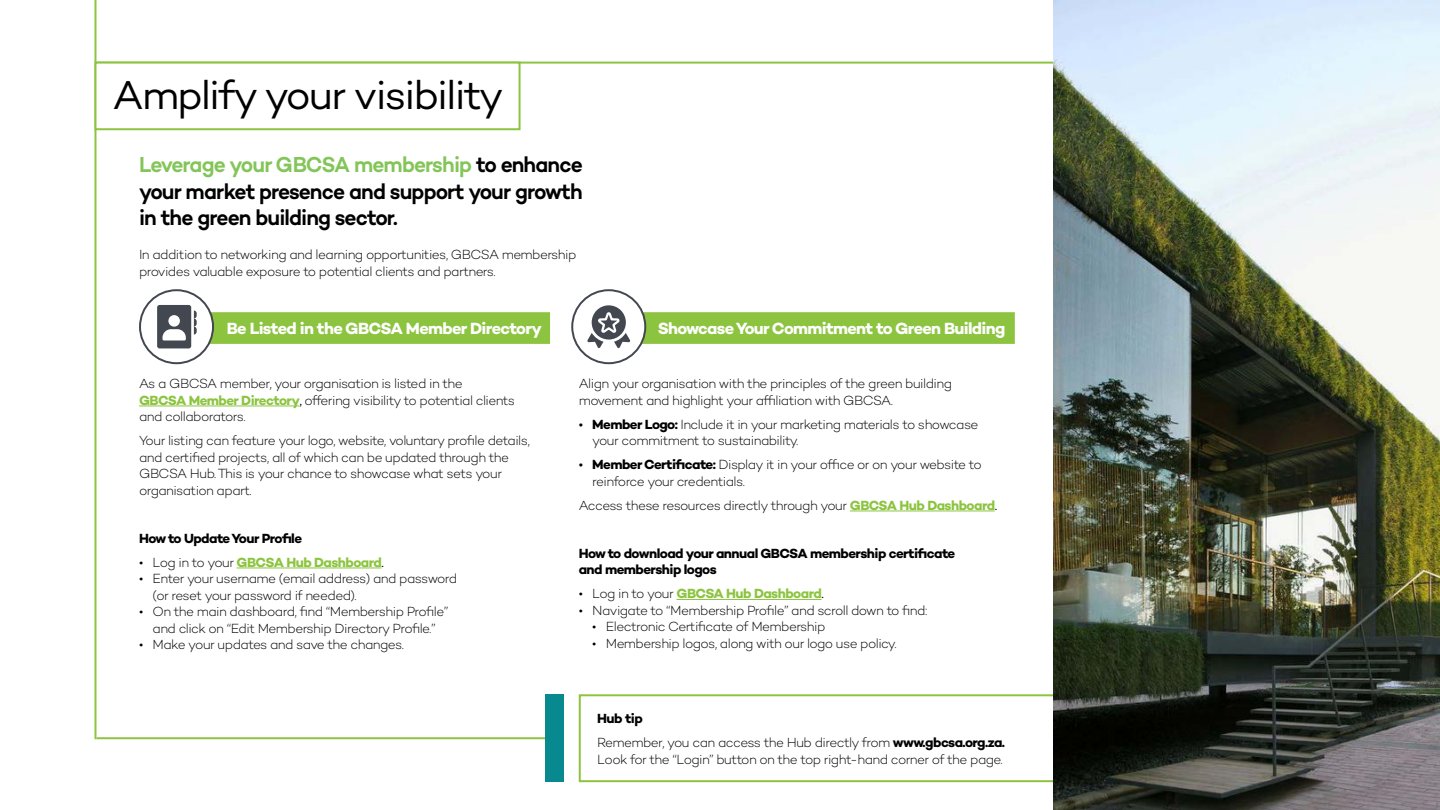
<style>
.page{position:relative;width:1440px;height:810px;background:#fff}
.page>*{position:absolute;margin:0;border:0;box-sizing:border-box;transform-origin:0 0}
.t1{font:41.1px "Campton";letter-spacing:-.04em;color:#000}
.t2{font:600 22.05px/26.5px "Campton";letter-spacing:-.04em;color:#000;text-align:justify;scale:.96 1}
.t3{font:700 16.5px "Campton";letter-spacing:-.04em;color:#fff}
.t4{font:300 13.5px/16.5px "Campton";letter-spacing:-.04em;color:#000}
.t5{font:700 13.5px/16.5px "Campton";letter-spacing:-.04em;color:#000}
.t6{font:700 13.5px "Campton";letter-spacing:-.04em;color:#8cc440}
.s1{color:#83c558}
.s2{font-weight:700;color:#8cc440}
.s3{font-weight:400}
.s4{font-weight:300;color:#000}
.s5{font-weight:400;color:#000}
.s6{font-weight:700}
</style>
<div class="page">
<hr style="left:96px;top:62px;width:995px;height:2px;background:#8cc440">
<hr style="left:95px;top:0;width:1px;height:739px;background:#8cc440">
<div style="left:95px;top:62px;width:426px;height:68px;border:2px solid #8cc440"></div>
<div style="left:579px;top:694px;width:512px;height:88px;border:2px solid #8cc440"></div>
<hr style="left:139px;top:406px;width:160px;height:1px;background:#8cc440">
<hr style="left:237px;top:568px;width:145px;height:1px;background:#8cc440">
<hr style="left:850px;top:511px;width:145px;height:1px;background:#8cc440">
<hr style="left:677px;top:599px;width:144px;height:1px;background:#8cc440">
<hr style="left:96px;top:737px;width:454px;height:2px;background:#8cc440">
<div style="left:209px;top:313px;width:340px;height:30px;background:#8cc440"></div>
<div style="left:208px;top:312px;width:342px;height:32px;border:2px solid #8cc440"></div>
<div style="left:640px;top:313px;width:374px;height:30px;background:#8cc440"></div>
<div style="left:639px;top:312px;width:376px;height:32px;border:2px solid #8cc440"></div>
<div style="left:140px;top:290px;width:73px;height:73px;background:#fff;border-radius:50%"></div>
<div style="left:139px;top:289px;width:75px;height:75px;border:2px solid #434750;border-radius:50%"></div>
<svg style="left:157px;top:305px;width:40px;height:43px"></svg>
<div style="left:572px;top:290px;width:73px;height:73px;background:#fff;border-radius:50%"></div>
<div style="left:571px;top:289px;width:75px;height:75px;border:2px solid #434750;border-radius:50%"></div>
<div style="left:592px;top:305px;width:34px;height:35px;background:#434750;border-radius:50%"></div>
<svg style="left:587px;top:311px;width:43px;height:37px"></svg>
<div style="left:545px;top:694px;width:19px;height:88px;background:#07898f"></div>
<img style="left:1053px;top:0;width:387px;height:810px">
<h1 class="t1" style="left:113px;top:79px;width:392px">Amplify your visibility</h1>
<h2 class="t2" style="left:139px;top:154px;width:464px"><span class="s1">Leverage your GBCSA membership</span> to enhance your market presence and support your growth in the green building sector.</h2>
<p class="t4" style="left:139px;top:248px;width:439px">In addition to networking and learning opportunities, GBCSA membership provides valuable exposure to potential clients and partners.</p>
<p class="t3" style="left:227px;top:322px;width:316px">Be Listed in the GBCSA Member Directory</p>
<p class="t3" style="left:658px;top:322px;width:349px">Showcase Your Commitment to Green Building</p>
<p class="t4" style="left:139px;top:377px;width:378px">As a GBCSA member, your organisation is listed in the<br><span class="s2">GBCSA Member Directory</span><span class="s3">,</span> offering visibility to potential clients and collaborators.</p>
<p class="t4" style="left:139px;top:434px;width:393px">Your listing can feature your logo, website, voluntary profile details, and certified projects, all of which can be updated through the GBCSA Hub. This is your chance to showcase what sets your organisation apart.</p>
<p class="t5" style="left:139px;top:531px;width:165px">How to Update Your Profile</p>
<p class="t6" style="left:139px;top:557px;width:246px"><span class="s4">• Log in to your</span> GBCSA Hub Dashboard<span class="s5">.</span></p>
<p class="t4" style="left:153px;top:572px;width:306px;text-indent:-14px">• Enter your username (email address) and password (or reset your password if needed).</p>
<p class="t4" style="left:139px;top:605px;width:311px;text-align:center">• On the main dashboard, find “Membership Profile” and click on “Edit Membership Directory Profile.”</p>
<p class="t4" style="left:139px;top:638px;width:266px">• Make your updates and save the changes.</p>
<p class="t4" style="left:579px;top:377px;width:375px">Align your organisation with the principles of the green building movement and highlight your affiliation with GBCSA.</p>
<p class="t4" style="left:592px;top:417px;width:388px;text-indent:-14px"><span class="s3">•</span> <span class="s6">Member Logo:</span> Include it in your marketing materials to showcase your commitment to sustainability.</p>
<p class="t4" style="left:592px;top:458px;width:391px;text-indent:-14px"><span class="s3">•</span> <span class="s6">Member Certificate:</span> Display it in your office or on your website to reinforce your credentials.</p>
<p class="t4" style="left:579px;top:498px;width:420px">Access these resources directly through your <span class="s2">GBCSA Hub Dashboard</span><span class="s3">.</span></p>
<p class="t5" style="left:579px;top:546px;width:378px">How to download your annual GBCSA membership certificate and membership logos</p>
<p class="t6" style="left:579px;top:588px;width:247px"><span class="s4">• Log in to your</span> GBCSA Hub Dashboard<span class="s5">.</span></p>
<p class="t4" style="left:579px;top:603px;width:350px">• Navigate to “Membership Profile” and scroll down to find:</p>
<p class="t4" style="left:592px;top:620px;width:235px">• Electronic Certificate of Membership</p>
<p class="t4" style="left:592px;top:636px;width:306px">• Membership logos, along with our logo use policy.</p>
<p class="t4" style="left:597px;top:708px;width:409px;line-height:24px"><span class="s6">Hub tip<br></span>Remember, you can access the Hub directly from <span class="s6">www.gbcsa.org.za.</span></p>
<p class="t4" style="left:597px;top:752px;width:407px">Look for the “Login” button on the top right-hand corner of the page.</p>
</div>
